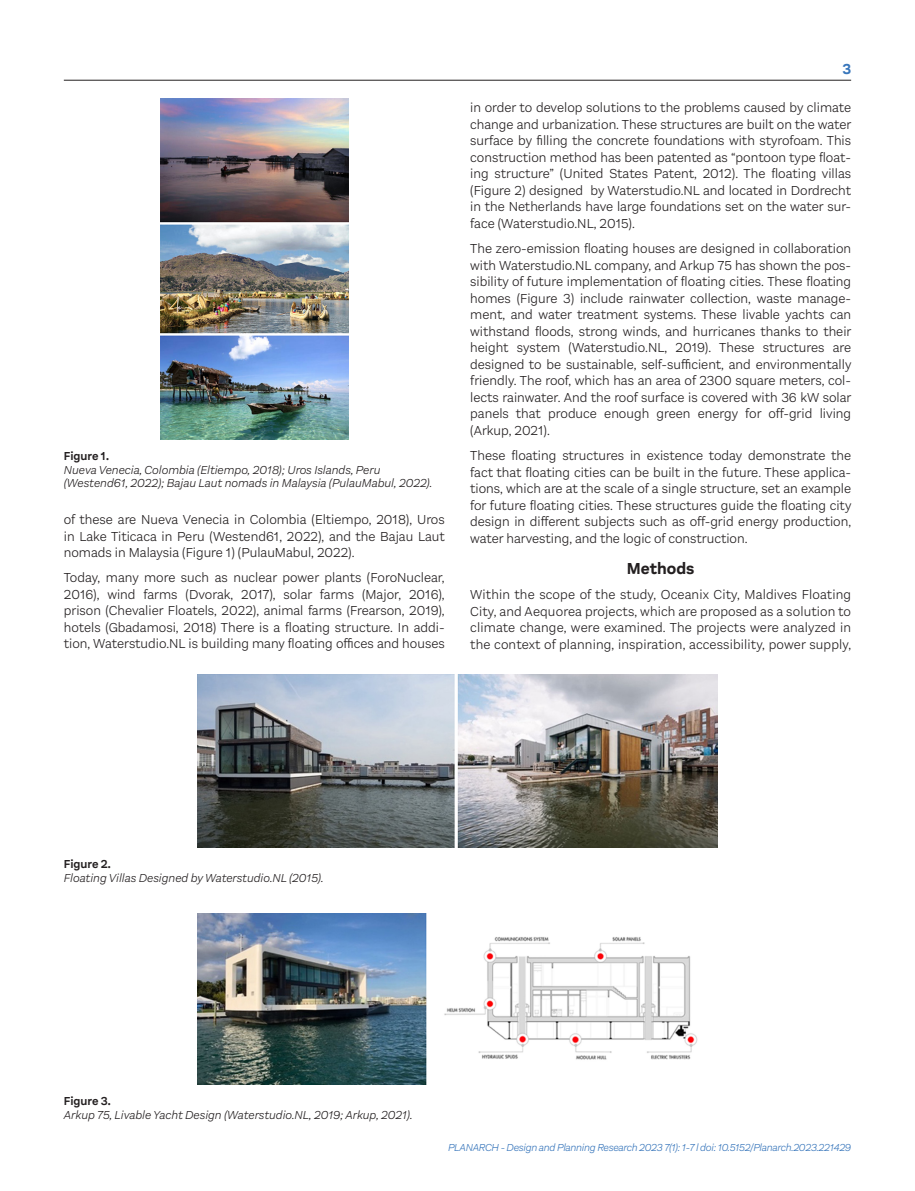
<style>
.page{position:relative;width:915px;height:1191px;background:#fff}
.page>*{position:absolute;margin:0;border:0;box-sizing:border-box;transform-origin:0 0}
.t1{font:700 16.5px "Aestetico";color:#231f20}
.t2{font:700 15px "Aestetico";color:#3876bb}
.t3{font:300 13.5px/16.5px "Aestetico";color:#231f20;text-align:justify}
.t4{font:italic 300 12px/13.5px "Aestetico";color:#231f20}
.t5{font:600 12px "Aestetico";color:#231f20}
.t6{font:italic 300 10.5px "Aestetico";letter-spacing:-.025em;color:#3876bb}
</style>
<div class="page">
<hr style="left:64px;top:80px;width:786px;height:1px;background:#231f20">
<img style="left:160px;top:99px;width:188px;height:340px">
<img style="left:197px;top:675px;width:520px;height:172px">
<img style="left:198px;top:913px;width:500px;height:171px">
<p class="t5" style="left:64px;top:449px;width:47px">Figure 1.</p>
<p class="t4" style="left:64px;top:463px;width:370px">Nueva Venecia, Colombia (Eltiempo, 2018); Uros Islands, Peru (Westend61, 2022); Bajau Laut nomads in Malaysia (PulauMabul, 2022).</p>
<p class="t3" style="left:64px;top:511px;width:382px">of these are Nueva Venecia in Colombia (Eltiempo, 2018), Uros in Lake Titicaca in Peru (Westend61, 2022), and the Bajau Laut nomads in Malaysia (Figure 1) (PulauMabul, 2022).</p>
<p class="t3" style="left:64px;top:569px;width:382px">Today, many more such as nuclear power plants (ForoNuclear, 2016), wind farms (Dvorak, 2017), solar farms (Major, 2016), prison (Chevalier Floatels, 2022), animal farms (Frearson, 2019), hotels (Gbadamosi, 2018) There is a floating structure. In addi&shy;tion, Waterstudio.NL is building many floating offices and houses</p>
<p class="t2" style="left:842px;top:60px;width:10px">3</p>
<p class="t3" style="left:470px;top:99px;width:382px">in order to develop solutions to the problems caused by climate change and urbanization. These structures are built on the water surface by filling the concrete foundations with styrofoam. This construction method has been patented as “pontoon type float&shy;ing structure” (United States Patent, 2012). The floating villas (Figure 2) designed by Waterstudio.NL and located in Dordrecht in the Netherlands have large foundations set on the water sur&shy;face (Waterstudio.NL, 2015).</p>
<p class="t3" style="left:470px;top:240px;width:382px">The zero-emission floating houses are designed in collaboration with Waterstudio.NL company, and Arkup 75 has shown the pos&shy;sibility of future implementation of floating cities. These floating homes (Figure 3) include rainwater collection, waste manage&shy;ment, and water treatment systems. These livable yachts can withstand floods, strong winds, and hurricanes thanks to their height system (Waterstudio.NL, 2019). These structures are designed to be sustainable, self-sufficient, and environmentally friendly. The roof, which has an area of 2300 square meters, col&shy;lects rainwater. And the roof surface is covered with 36 kW solar panels that produce enough green energy for off-grid living (Arkup, 2021).</p>
<p class="t3" style="left:470px;top:447px;width:382px">These floating structures in existence today demonstrate the fact that floating cities can be built in the future. These applica&shy;tions, which are at the scale of a single structure, set an example for future floating cities. These structures guide the floating city design in different subjects such as off-grid energy production, water harvesting, and the logic of construction.</p>
<p class="t1" style="left:626px;top:559px;width:69px">Methods</p>
<p class="t3" style="left:470px;top:586px;width:382px">Within the scope of the study, Oceanix City, Maldives Floating City, and Aequorea projects, which are proposed as a solution to climate change, were examined. The projects were analyzed in the context of planning, inspiration, accessibility, power supply,</p>
<p class="t5" style="left:64px;top:857px;width:48px">Figure 2.</p>
<p class="t4" style="left:64px;top:871px;width:261px">Floating Villas Designed by Waterstudio.NL (2015).</p>
<p class="t5" style="left:64px;top:1094px;width:49px">Figure 3.</p>
<p class="t4" style="left:64px;top:1108px;width:350px">Arkup 75, Livable Yacht Design (Waterstudio.NL, 2019; Arkup, 2021).</p>
<p class="t6" style="left:448px;top:1141px;width:404px">PLANARCH - Design and Planning Research 2023 7(1): 1-7 l doi: 10.5152/Planarch.2023.221429</p>
</div>
